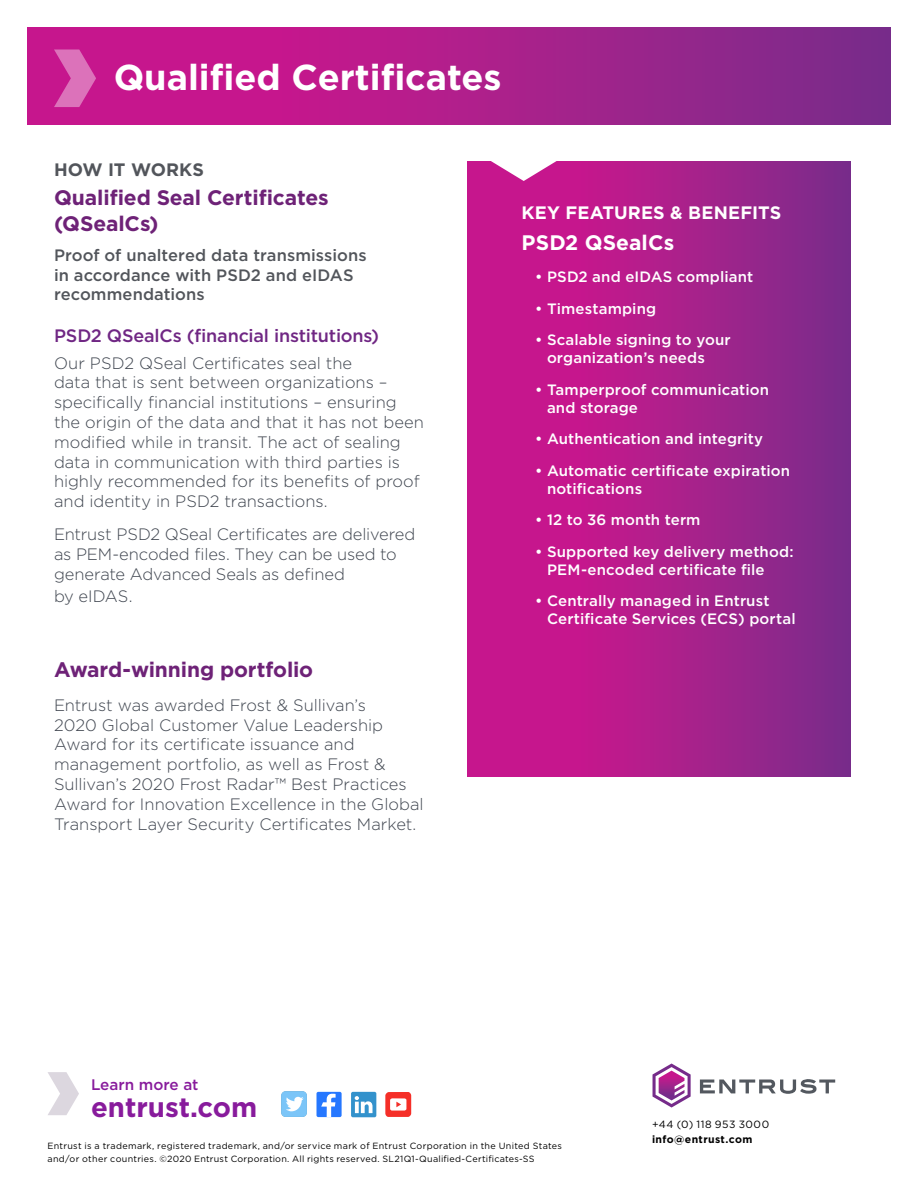
<style>
.page{position:relative;width:918px;height:1188px;background:#fff}
.page>*{position:absolute;margin:0;border:0;box-sizing:border-box;transform-origin:0 0}
.t1{font:700 36px "Gotham";color:#fff}
.t2{font:700 27.6px "Gotham";color:#881b9c}
.t3{font:700 21px/25.2px "Gotham";letter-spacing:-.005em;color:#6e2277}
.t4{font:700 21px "Gotham";letter-spacing:.005em;color:#fff}
.t5{font:500 18px "Gotham";letter-spacing:-.01em;color:#702784}
.t6{font:700 18px "Gotham";letter-spacing:.01em;color:#fff}
.t7{font:700 18px "Gotham";color:#52555b}
.t8{font:300 16.5px/19.8px "Gotham";letter-spacing:-.005em;color:#3f454f}
.t9{font:500 16.5px/19.8px "Gotham";letter-spacing:.005em;color:#52555b}
.t10{font:500 15.3px "Gotham";color:#881b9c}
.t11{font:500 15px/18px "Gotham";letter-spacing:.01em;color:#fff}
.t12{font:10.5px "Gotham";letter-spacing:.045em;color:#000}
.t13{font:700 10.5px "Gotham";letter-spacing:.035em;color:#000}
.t14{font:9px/13.5px "Gotham";letter-spacing:.03em;color:#000}
</style>
<div class="page">
<svg style="left:468px;top:161px;width:382px;height:616px;background:#ab1e8b"></svg>
<svg style="left:491px;top:161px;width:66px;height:20px"></svg>
<svg style="left:700px;top:1079px;width:135px;height:15px"></svg>
<svg style="left:653px;top:1064px;width:38px;height:44px"></svg>
<div style="left:317px;top:1092px;width:25px;height:25px;background:#2577ff;border-radius:2px"></div>
<svg style="left:321px;top:1094px;width:15px;height:23px"></svg>
<div style="left:351px;top:1092px;width:25px;height:25px;background:#3392cc;border-radius:2px"></div>
<svg style="left:355px;top:1096px;width:18px;height:17px"></svg>
<div style="left:282px;top:1091px;width:25px;height:26px;background:#7bc5f8;border-radius:4px"></div>
<svg style="left:286px;top:1097px;width:18px;height:14px"></svg>
<svg style="left:385px;top:1092px;width:26px;height:25px"></svg>
<svg style="left:48px;top:1072px;width:31px;height:43px"></svg>
<svg style="left:27px;top:27px;width:864px;height:98px;background:#aa1f8b"></svg>
<svg style="left:54px;top:50px;width:42px;height:57px;background:#d34da8"></svg>
<h1 class="t1" style="left:114px;top:54px;width:389px">Qualified Certificates</h1>
<p class="t7" style="left:54px;top:158px;width:151px">HOW IT WORKS</p>
<p class="t3" style="left:54px;top:185px;width:276px">Qualified Seal Certificates (QSealCs)</p>
<p class="t9" style="left:54px;top:245px;width:314px">Proof of unaltered data transmissions in accordance with PSD2 and eIDAS recommendations</p>
<p class="t5" style="left:54px;top:324px;width:327px">PSD2 QSealCs (financial institutions)</p>
<p class="t8" style="left:54px;top:352px;width:372px">Our PSD2 QSeal Certificates seal the<br>data that is sent between organizations – specifically financial institutions – ensuring the origin of the data and that it has not been modified while in transit. The act of sealing data in communication with third parties is highly recommended for its benefits of proof and identity in PSD2 transactions.</p>
<p class="t8" style="left:54px;top:524px;width:363px">Entrust PSD2 QSeal Certificates are delivered as PEM-encoded files. They can be used to generate Advanced Seals as defined</p>
<p class="t8" style="left:54px;top:585px;width:80px">by eIDAS.</p>
<p class="t3" style="left:54px;top:657px;width:261px">Award-winning portfolio</p>
<p class="t8" style="left:54px;top:695px;width:371px">Entrust was awarded Frost &amp; Sullivan’s<br>2020 Global Customer Value Leadership Award for its certificate issuance and management portfolio, as well as Frost &amp; Sullivan’s 2020 Frost Radar™ Best Practices Award for Innovation Excellence in the Global Transport Layer Security Certificates Market.</p>
<p class="t6" style="left:522px;top:200px;width:261px">KEY FEATURES &amp; BENEFITS</p>
<p class="t4" style="left:522px;top:229px;width:154px">PSD2 QSealCs</p>
<p class="t11" style="left:535px;top:268px;width:220px">• PSD2 and eIDAS compliant</p>
<p class="t11" style="left:535px;top:299px;width:123px">• Timestamping</p>
<p class="t11" style="left:547px;top:331px;width:185px;text-indent:-12px">• Scalable signing to your organization’s needs</p>
<p class="t11" style="left:547px;top:380px;width:224px;text-indent:-12px">• Tamperproof communication and storage</p>
<p class="t11" style="left:535px;top:430px;width:230px">• Authentication and integrity</p>
<p class="t11" style="left:547px;top:461px;width:245px;text-indent:-12px">• Automatic certificate expiration notifications</p>
<p class="t11" style="left:535px;top:511px;width:167px">• 12 to 36 month term</p>
<p class="t11" style="left:547px;top:542px;width:248px;text-indent:-12px">• Supported key delivery method:<br>PEM-encoded certificate file</p>
<p class="t11" style="left:547px;top:592px;width:250px;text-indent:-12px">• Centrally managed in Entrust<br>Certificate Services (ECS) portal</p>
<p class="t10" style="left:91px;top:1074px;width:109px">Learn more at</p>
<h2 class="t2" style="left:91px;top:1089px;width:168px">entrust.com</h2>
<p class="t14" style="left:48px;top:1138px;width:516px">Entrust is a trademark, registered trademark, and/or service mark of Entrust Corporation in the United States and/or other countries. ©2020 Entrust Corporation. All rights reserved. SL21Q1-Qualified-Certificates-SS</p>
<p class="t12" style="left:652px;top:1117px;width:119px">+44 (0) 118 953 3000</p>
<p class="t13" style="left:652px;top:1132px;width:102px">info@entrust.com</p>
</div>
